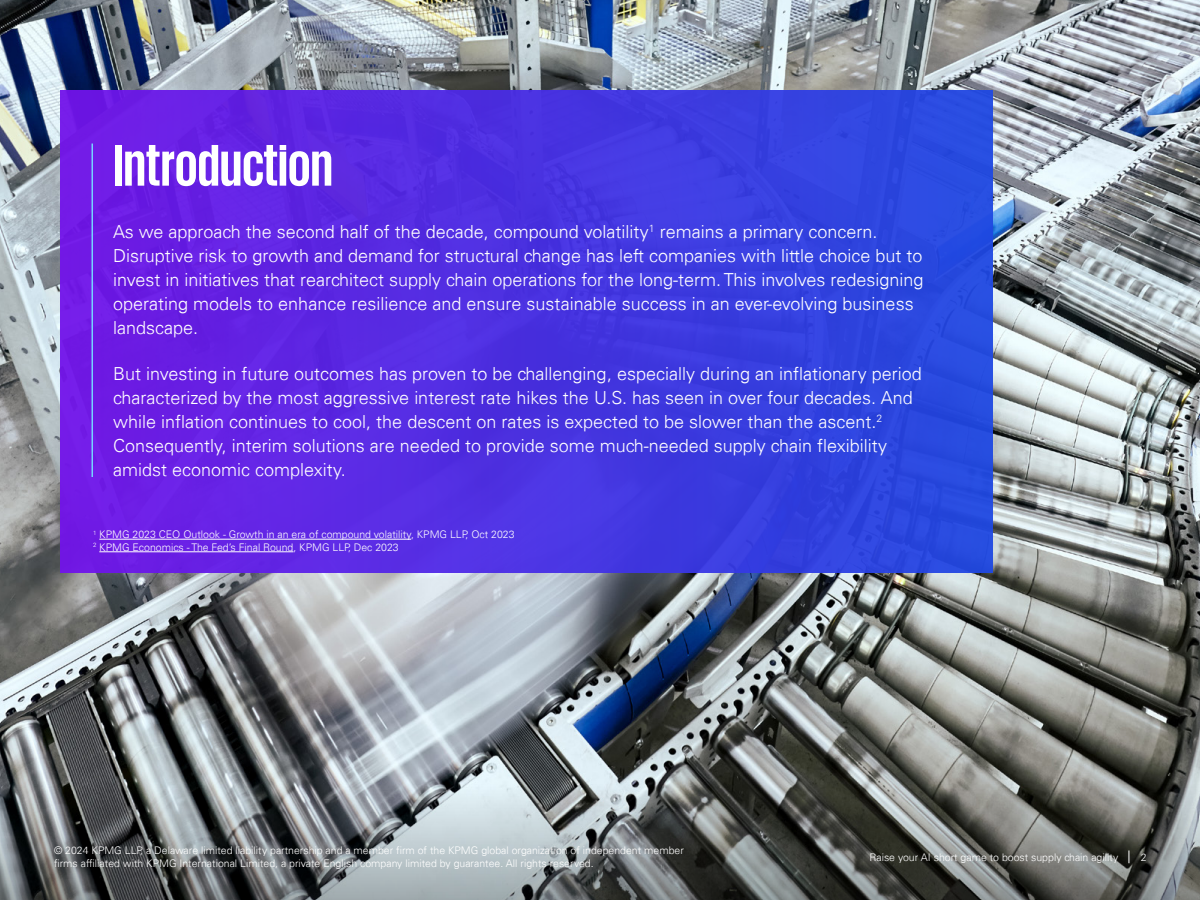
<style>
.page{position:relative;width:1200px;height:900px;background:#fff}
.page>*{position:absolute;margin:0;border:0;box-sizing:border-box;transform-origin:0 0}
.t1{font:700 60px "KPMG";color:#fff}
.t2{font:300 18px/24px "Univers 45";color:#fff}
.t3{font:300 10.5px/13.5px "Univers 45";color:#fff}
</style>
<div class="page">
<img style="left:0;top:0;width:1200px;height:783px">
<svg style="left:0;top:783px;width:1200px;height:117px;background:#6c7070"></svg>
<svg style="left:1129px;top:850px;width:1px;height:13px"></svg>
<div style="left:60px;top:90px;width:933px;height:482px;background:linear-gradient(to right,#7319e5,#244cde)"></div>
<hr style="left:99px;top:539px;width:312px;height:1px;background:#fff">
<hr style="left:99px;top:552px;width:194px;height:1px;background:#fff">
<hr style="left:92px;top:144px;width:1px;height:333px;background:#76d2ff">
<h1 class="t1" style="left:113px;top:135px;width:221px">Introduction</h1>
<p class="t2" style="left:113px;top:219px;width:812px">As we approach the second half of the decade, compound volatility<sup>1</sup> remains a primary concern.<br>Disruptive risk to growth and demand for structural change has left companies with little choice but to invest in initiatives that rearchitect supply chain operations for the long-term. This involves redesigning operating models to enhance resilience and ensure sustainable success in an ever-evolving business landscape.</p>
<p class="t2" style="left:113px;top:362px;width:810px">But investing in future outcomes has proven to be challenging, especially during an inflationary period characterized by the most aggressive interest rate hikes the U.S. has seen in over four decades. And while inflation continues to cool, the descent on rates is expected to be slower than the ascent.<sup>2<br></sup>Consequently, interim solutions are needed to provide some much-needed supply chain flexibility amidst economic complexity.</p>
<p class="t3" style="left:93px;top:528px;width:423px;line-height:12.6px"><sup>1</sup> KPMG 2023 CEO Outlook - Growth in an era of compound volatility, KPMG LLP, Oct 2023<br><sup>2</sup> KPMG Economics - The Fed’s Final Round, KPMG LLP, Dec 2023</p>
<p class="t3" style="left:54px;top:843px;width:631px">© 2024 KPMG LLP, a Delaware limited liability partnership and a member firm of the KPMG global organization of independent member firms affiliated with KPMG International Limited, a private English company limited by guarantee. All rights reserved.</p>
<p class="t3" style="left:870px;top:850px;width:250px">Raise your AI short game to boost supply chain agility</p>
<p class="t3" style="left:1141px;top:850px;width:7px">2</p>
</div>
